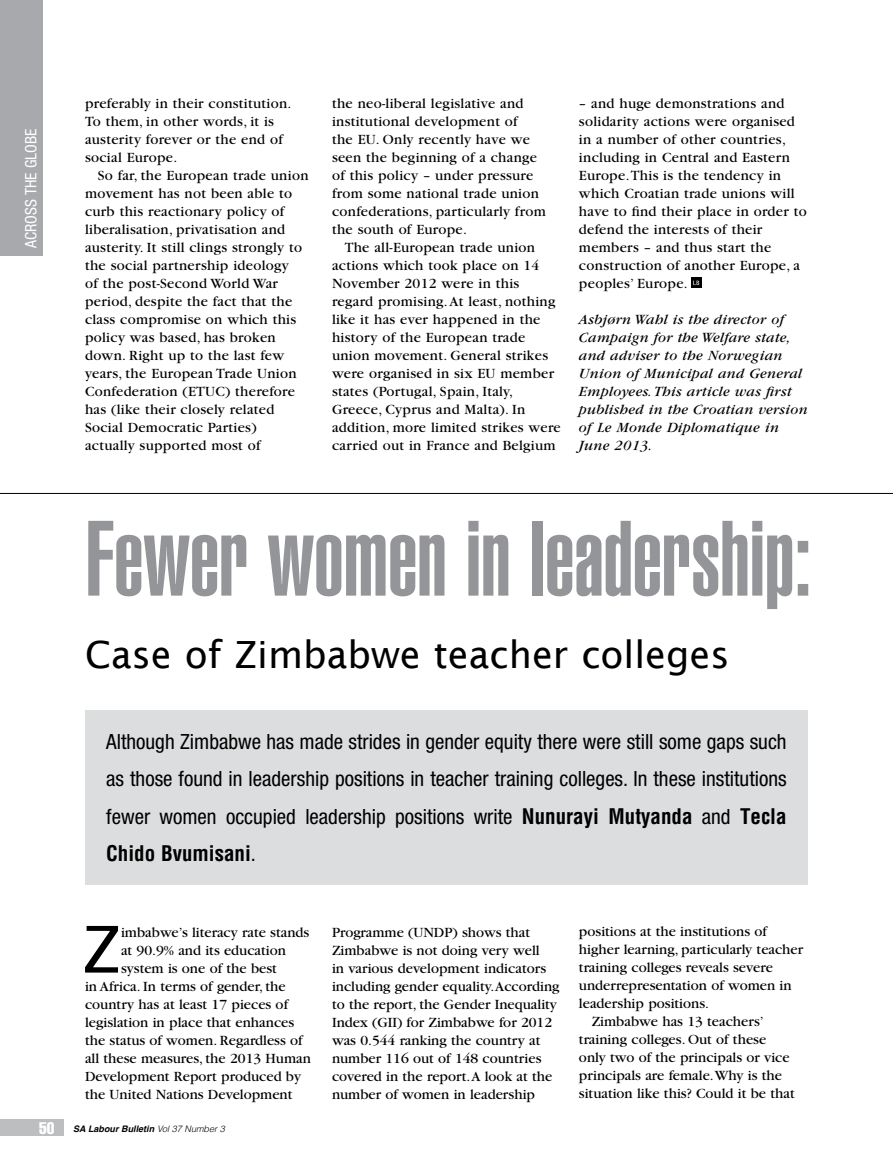
<style>
.page{position:relative;width:893px;height:1170px;background:#fff}
.page>*{position:absolute;margin:0;border:0;box-sizing:border-box;transform-origin:0 0}
.t1{font:900 extra-condensed 105px "Helvetica";color:#939598}
.t2{font:64.5px "Lucida Sans";color:#000}
.t3{font:37.5px "Lucida Sans";color:#000}
.t4{font:condensed 21px/37.5px "Helvetica Neue";color:#000;text-align:justify}
.t5{font:700 condensed 21px "Helvetica";color:#000}
.t6{font:condensed 15.75px "Helvetica Neue";color:#fff}
.t7{font:14.7px/18px "Garamond";letter-spacing:.02em;color:#000}
.t8{font:14.7px/18px "Garamond";color:#000}
.t9{font:italic 14.7px/18px "Garamond";letter-spacing:.02em;color:#000}
.t10{font:italic 700 9px "Helvetica";color:#000}
.s1{font-family:"Helvetica";font-weight:700}
.s2{font-family:"Helvetica Neue";font-weight:400}
.s3{font-weight:400;font-style:normal;font-stretch:extra-condensed;font-size:16.5px;color:#fff}
.s4{font-weight:300}
</style>
<div class="page">
<div style="left:0;top:1118px;width:64px;height:17px;background:#bcbec0"></div>
<div style="left:0;top:0;width:43px;height:255px;background:#a7a9ac"></div>
<div style="left:691px;top:277px;width:11px;height:11px;background:#000"></div>
<svg style="left:693px;top:281px;width:6px;height:4px"></svg>
<hr style="left:0;top:493px;width:893px;height:1px;background:#000">
<div style="left:85px;top:710px;width:723px;height:175px;background:#dcddde"></div>
<p class="t6" style="left:22px;top:248px;width:121px;rotate:-90deg">ACROSS THE GLOBE</p>
<p class="t7" style="left:85px;top:95px;width:208px">preferably in their constitution.<br>To them, in other words, it is austerity forever or the end of social Europe.</p>
<p class="t7" style="left:85px;top:167px;width:225px;text-indent:13px">So far, the European trade union movement has not been able to curb this reactionary policy of liberalisation, privatisation and austerity. It still clings strongly to the social partnership ideology<br>of the post-Second World War period, despite the fact that the class compromise on which this policy was based, has broken down. Right up to the last few years, the European Trade Union<br>Confederation (ETUC) therefore has (like their closely related<br>Social Democratic Parties) actually supported most of</p>
<p class="t7" style="left:332px;top:94px;width:215px">the neo-liberal legislative and institutional development of<br>the EU. Only recently have we seen the beginning of a change of this policy – under pressure from some national trade union confederations, particularly from the south of Europe.</p>
<p class="t7" style="left:332px;top:238px;width:230px;text-indent:13px">The all-European trade union actions which took place on 14<br>November 2012 were in this regard promising. At least, nothing like it has ever happened in the history of the European trade union movement. General strikes were organised in six EU member states (Portugal, Spain, Italy,<br>Greece, Cyprus and Malta). In addition, more limited strikes were carried out in France and Belgium</p>
<p class="t7" style="left:579px;top:94px;width:229px">– and huge demonstrations and solidarity actions were organised in a number of other countries, including in Central and Eastern<br>Europe. This is the tendency in which Croatian trade unions will have to find their place in order to defend the interests of their members – and thus start the construction of another Europe, a peoples’ Europe.</p>
<p class="t9" style="left:579px;top:311px;width:230px">Asbjørn Wahl is the director of<br>Campaign for the Welfare state, and adviser to the Norwegian<br>Union of Municipal and General<br>Employees. This article was first published in the Croatian version of Le Monde Diplomatique in<br>June 2013.</p>
<h1 class="t1" style="left:85px;top:498px;width:728px">Fewer women in leadership:</h1>
<h3 class="t3" style="left:85px;top:632px;width:646px">Case of Zimbabwe teacher colleges</h3>
<p class="t4" style="left:106px;top:722px;width:682px">Although Zimbabwe has made strides in gender equity there were still some gaps such as those found in leadership positions in teacher training colleges. In these institutions fewer women occupied leadership positions write <span class="s1">Nunurayi Mutyanda</span> and <span class="s1">Tecla</span></p>
<h3 class="t5" style="left:106px;top:840px;width:151px">Chido Bvumisani<span class="s2">.</span></h3>
<h2 class="t2" style="left:82px;top:912px;width:40px">Z</h2>
<p class="t8" style="left:121px;top:923px;width:190px">imbabwe’s literacy rate stands</p>
<p class="t8" style="left:121px;top:941px;width:167px">at 90.9% and its education</p>
<p class="t8" style="left:121px;top:959px;width:157px">system is one of the best</p>
<p class="t8" style="left:85px;top:977px;width:202px">in Africa. In terms of gender, the</p>
<p class="t8" style="left:85px;top:995px;width:205px">country has at least 17 pieces of</p>
<p class="t8" style="left:85px;top:1013px;width:211px">legislation in place that enhances</p>
<p class="t8" style="left:85px;top:1031px;width:219px">the status of women. Regardless of</p>
<p class="t8" style="left:85px;top:1049px;width:227px">all these measures, the 2013 Human</p>
<p class="t8" style="left:85px;top:1067px;width:218px">Development Report produced by</p>
<p class="t8" style="left:85px;top:1085px;width:209px">the United Nations Development</p>
<p class="t8" style="left:332px;top:923px;width:229px">Programme (UNDP) shows that<br>Zimbabwe is not doing very well<br>in various development indicators including gender equality. According to the report, the Gender Inequality<br>Index (GII) for Zimbabwe for 2012 was 0.544 ranking the country at number 116 out of 148 countries covered in the report. A look at the number of women in leadership</p>
<p class="t8" style="left:579px;top:922px;width:189px">positions at the institutions of</p>
<p class="t8" style="left:579px;top:940px;width:226px">higher learning, particularly teacher</p>
<p class="t8" style="left:579px;top:958px;width:195px">training colleges reveals severe</p>
<p class="t8" style="left:579px;top:976px;width:214px">underrepresentation of women in</p>
<p class="t8" style="left:579px;top:994px;width:132px">leadership positions.</p>
<p class="t8" style="left:592px;top:1012px;width:173px">Zimbabwe has 13 teachers’</p>
<p class="t8" style="left:579px;top:1030px;width:189px">training colleges. Out of these</p>
<p class="t8" style="left:579px;top:1048px;width:212px">only two of the principals or vice</p>
<p class="t8" style="left:579px;top:1066px;width:205px">principals are female. Why is the</p>
<p class="t8" style="left:579px;top:1084px;width:217px">situation like this? Could it be that</p>
<p class="t10" style="left:39px;top:1121px;width:187px"><span class="s3">50</span> SA Labour Bulletin <span class="s4">Vol 37 Number 3</span></p>
</div>
